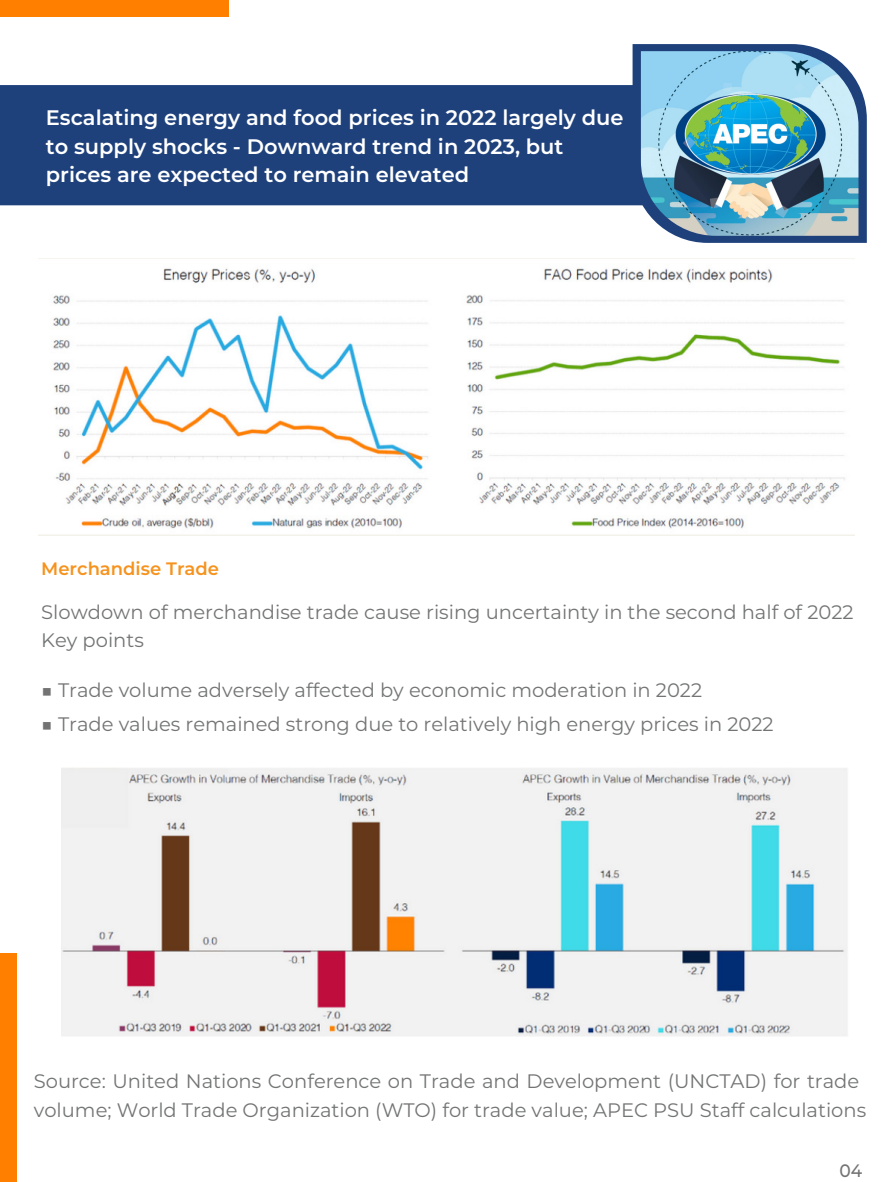
<style>
.page{position:relative;width:893px;height:1182px;background:#fff}
.page>*{position:absolute;margin:0;border:0;box-sizing:border-box;transform-origin:0 0}
.t1{font:600 21px/28.5px "Montserrat";color:#fff}
.t2{font:19.5px/28.5px "Montserrat";color:#737474}
.t3{font:600 18px "Montserrat";color:#f6931e}
.t4{font:500 18px "Montserrat";color:#737373;scale:.95 1}
.s1{color:#737373}
</style>
<div class="page">
<div style="left:0;top:953px;width:16px;height:229px;background:#ff8000"></div>
<div style="left:0;top:0;width:229px;height:16px;background:#ff8000"></div>
<div style="left:0;top:85px;width:633px;height:120px;background:#1e417c"></div>
<svg style="left:633px;top:44px;width:234px;height:199px;fill:#1e417c"></svg>
<img style="left:641px;top:51px;width:217px;height:185px">
<img style="left:39px;top:268px;width:815px;height:268px">
<img style="left:61px;top:767px;width:787px;height:270px">
<p class="t1" style="left:46px;top:103px;width:579px">Escalating energy and food prices in 2022 largely due to supply shocks - Downward trend in 2023, but prices are expected to remain elevated</p>
<p class="t3" style="left:41px;top:556px;width:179px">Merchandise Trade</p>
<p class="t2" style="left:41px;top:597px;width:814px">Slowdown of merchandise trade cause rising uncertainty in the second half of 2022<br>Key points</p>
<p class="t2" style="left:41px;top:675px;width:662px"><span class="s1">■</span> Trade volume adversely affected by economic moderation in 2022</p>
<p class="t2" style="left:41px;top:709px;width:734px"><span class="s1">■</span> Trade values remained strong due to relatively high energy prices in 2022</p>
<p class="t2" style="left:34px;top:1067px;width:834px">Source: United Nations Conference on Trade and Development (UNCTAD) for trade volume; World Trade Organization (WTO) for trade value; APEC PSU Staff calculations</p>
<p class="t4" style="left:839px;top:1158px;width:26px">04</p>
</div>
